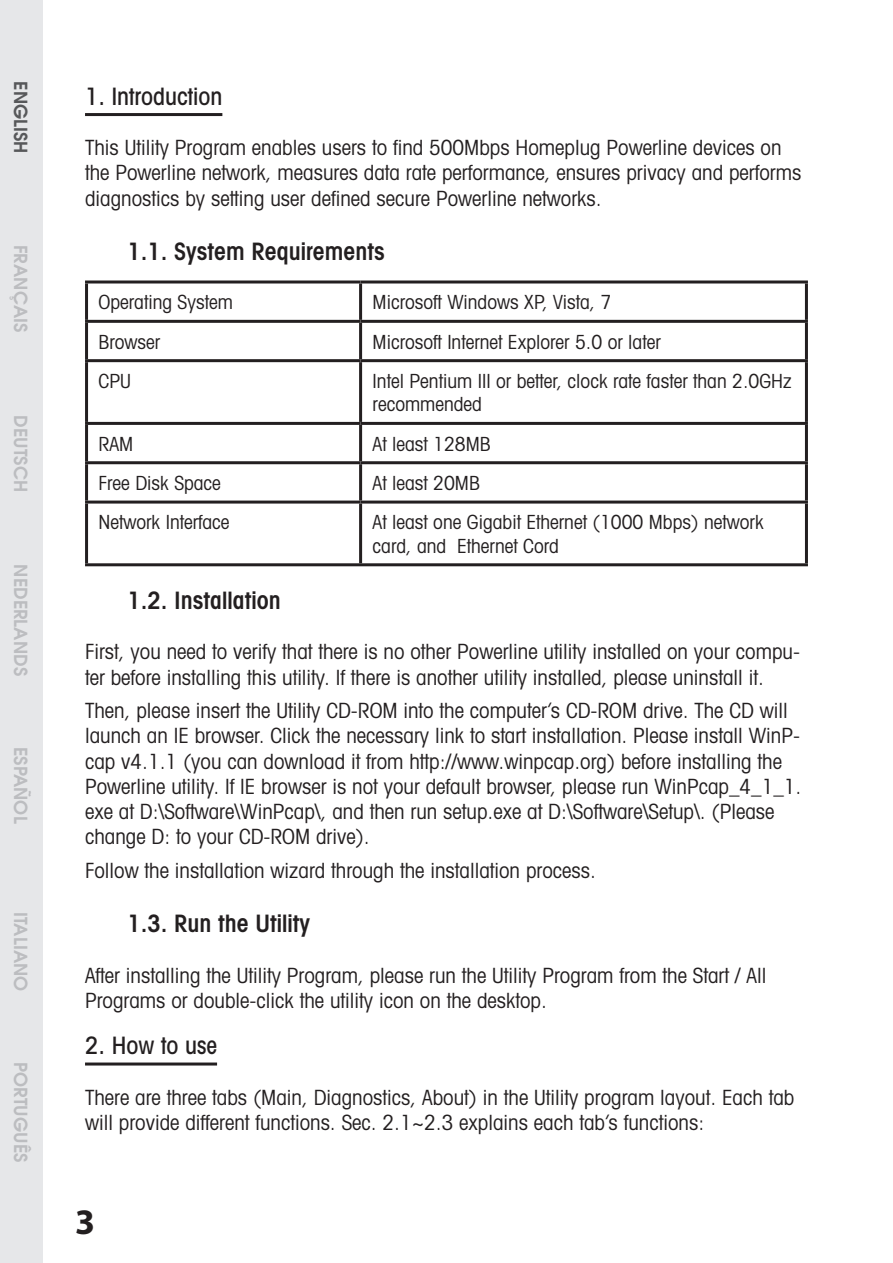
<style>
.page{position:relative;width:893px;height:1263px;background:#fff}
.page>*{position:absolute;margin:0;border:0;box-sizing:border-box;transform-origin:0 0}
.t1{font:700 36px "Myriad";color:#231f20}
.t2{font:600 condensed 24px "Avant Garde";color:#231f20}
.t3{font:500 condensed 24px "Avant Garde";color:#231f20}
.t4{font:condensed 21px/25.2px "Avant Garde";color:#231f20}
.t5{font:condensed 19.5px/23.4px "Avant Garde";color:#231f20}
.t6{font:600 18px "Avant Garde";color:#bcbdc0}
.t7{font:600 18px "Avant Garde";color:#57585a}
</style>
<div class="page">
<div style="left:0;top:0;width:43px;height:1263px;background:#e6e7e9"></div>
<hr style="left:85px;top:113px;width:137px;height:3px;background:#231f20">
<hr style="left:85px;top:1062px;width:132px;height:3px;background:#231f20">
<hr style="left:85px;top:280px;width:276px;height:3px;background:#231f20">
<hr style="left:85px;top:283px;width:3px;height:37px;background:#231f20">
<hr style="left:361px;top:280px;width:447px;height:3px;background:#231f20">
<hr style="left:359px;top:283px;width:3px;height:37px;background:#231f20">
<hr style="left:805px;top:283px;width:3px;height:37px;background:#231f20">
<hr style="left:85px;top:320px;width:276px;height:3px;background:#231f20">
<hr style="left:85px;top:323px;width:3px;height:36px;background:#231f20">
<hr style="left:361px;top:320px;width:447px;height:3px;background:#231f20">
<hr style="left:359px;top:323px;width:3px;height:36px;background:#231f20">
<hr style="left:805px;top:323px;width:3px;height:36px;background:#231f20">
<hr style="left:85px;top:359px;width:276px;height:3px;background:#231f20">
<hr style="left:85px;top:362px;width:3px;height:60px;background:#231f20">
<hr style="left:361px;top:359px;width:447px;height:3px;background:#231f20">
<hr style="left:359px;top:362px;width:3px;height:60px;background:#231f20">
<hr style="left:805px;top:362px;width:3px;height:60px;background:#231f20">
<hr style="left:85px;top:422px;width:276px;height:3px;background:#231f20">
<hr style="left:85px;top:425px;width:3px;height:36px;background:#231f20">
<hr style="left:361px;top:422px;width:447px;height:3px;background:#231f20">
<hr style="left:359px;top:425px;width:3px;height:36px;background:#231f20">
<hr style="left:805px;top:425px;width:3px;height:36px;background:#231f20">
<hr style="left:85px;top:461px;width:276px;height:3px;background:#231f20">
<hr style="left:85px;top:464px;width:3px;height:37px;background:#231f20">
<hr style="left:361px;top:461px;width:447px;height:3px;background:#231f20">
<hr style="left:359px;top:464px;width:3px;height:37px;background:#231f20">
<hr style="left:805px;top:464px;width:3px;height:37px;background:#231f20">
<hr style="left:85px;top:501px;width:276px;height:3px;background:#231f20">
<hr style="left:85px;top:504px;width:3px;height:59px;background:#231f20">
<hr style="left:361px;top:501px;width:447px;height:3px;background:#231f20">
<hr style="left:359px;top:504px;width:3px;height:59px;background:#231f20">
<hr style="left:805px;top:504px;width:3px;height:59px;background:#231f20">
<hr style="left:85px;top:563px;width:723px;height:3px;background:#231f20">
<p class="t7" style="left:27px;top:81px;width:74px;rotate:90deg">ENGLISH</p>
<p class="t6" style="left:27px;top:245px;width:89px;rotate:90deg">FRANÇAIS</p>
<p class="t6" style="left:27px;top:415px;width:78px;rotate:90deg">DEUTSCH</p>
<p class="t6" style="left:27px;top:564px;width:113px;rotate:90deg">NEDERLANDS</p>
<p class="t6" style="left:27px;top:747px;width:78px;rotate:90deg">ESPAÑOL</p>
<p class="t6" style="left:27px;top:912px;width:81px;rotate:90deg">ITALIANO</p>
<p class="t6" style="left:27px;top:1062px;width:102px;rotate:90deg">PORTUGUÊS</p>
<p class="t3" style="left:85px;top:87px;width:139px">1. Introduction</p>
<p class="t4" style="left:85px;top:137px;width:718px">This Utility Program enables users to find 500Mbps Homeplug Powerline devices on the Powerline network, measures data rate performance, ensures privacy and performs diagnostics by setting user defined secure Powerline networks.</p>
<p class="t2" style="left:128px;top:243px;width:259px">1.1. System Requirements</p>
<p class="t5" style="left:99px;top:292px;width:136px">Operating System</p>
<p class="t5" style="left:373px;top:292px;width:241px">Microsoft Windows XP, Vista, 7</p>
<p class="t5" style="left:99px;top:332px;width:63px">Browser</p>
<p class="t5" style="left:373px;top:332px;width:290px">Microsoft Internet Explorer 5.0 or later</p>
<p class="t5" style="left:99px;top:371px;width:34px">CPU</p>
<p class="t5" style="left:373px;top:371px;width:421px">Intel Pentium III or better, clock rate faster than 2.0GHz recommended</p>
<p class="t5" style="left:99px;top:434px;width:36px">RAM</p>
<p class="t5" style="left:373px;top:434px;width:120px">At least 128MB</p>
<p class="t5" style="left:99px;top:473px;width:124px">Free Disk Space</p>
<p class="t5" style="left:373px;top:473px;width:109px">At least 20MB</p>
<p class="t5" style="left:99px;top:513px;width:133px">Network Interface</p>
<p class="t5" style="left:373px;top:513px;width:393px">At least one Gigabit Ethernet (1000 Mbps) network card, and Ethernet Cord</p>
<p class="t2" style="left:128px;top:591px;width:155px">1.2. Installation</p>
<p class="t4" style="left:85px;top:641px;width:717px">First, you need to verify that there is no other Powerline utility installed on your compu&shy;ter before installing this utility. If there is another utility installed, please uninstall it.</p>
<p class="t4" style="left:85px;top:700px;width:718px">Then, please insert the Utility CD-ROM into the computer’s CD-ROM drive. The CD will launch an IE browser. Click the necessary link to start installation. Please install WinP&shy;cap v4.1.1 (you can download it from http://www.winpcap.org) before installing the Powerline utility. If IE browser is not your default browser, please run WinPcap_4_1_1. exe at D:\Software\WinPcap\, and then run setup.exe at D:\Software\Setup\. (Please change D: to your CD-ROM drive).</p>
<p class="t4" style="left:85px;top:860px;width:512px">Follow the installation wizard through the installation process.</p>
<p class="t2" style="left:128px;top:915px;width:184px">1.3. Run the Utility</p>
<p class="t4" style="left:85px;top:965px;width:683px">After installing the Utility Program, please run the Utility Program from the Start / All<br>Programs or double-click the utility icon on the desktop.</p>
<p class="t3" style="left:85px;top:1037px;width:134px">2. How to use</p>
<p class="t4" style="left:85px;top:1086px;width:711px">There are three tabs (Main, Diagnostics, About) in the Utility program layout. Each tab will provide different functions. Sec. 2.1~2.3 explains each tab’s functions:</p>
<h1 class="t1" style="left:75px;top:1208px;width:21px">3</h1>
</div>
